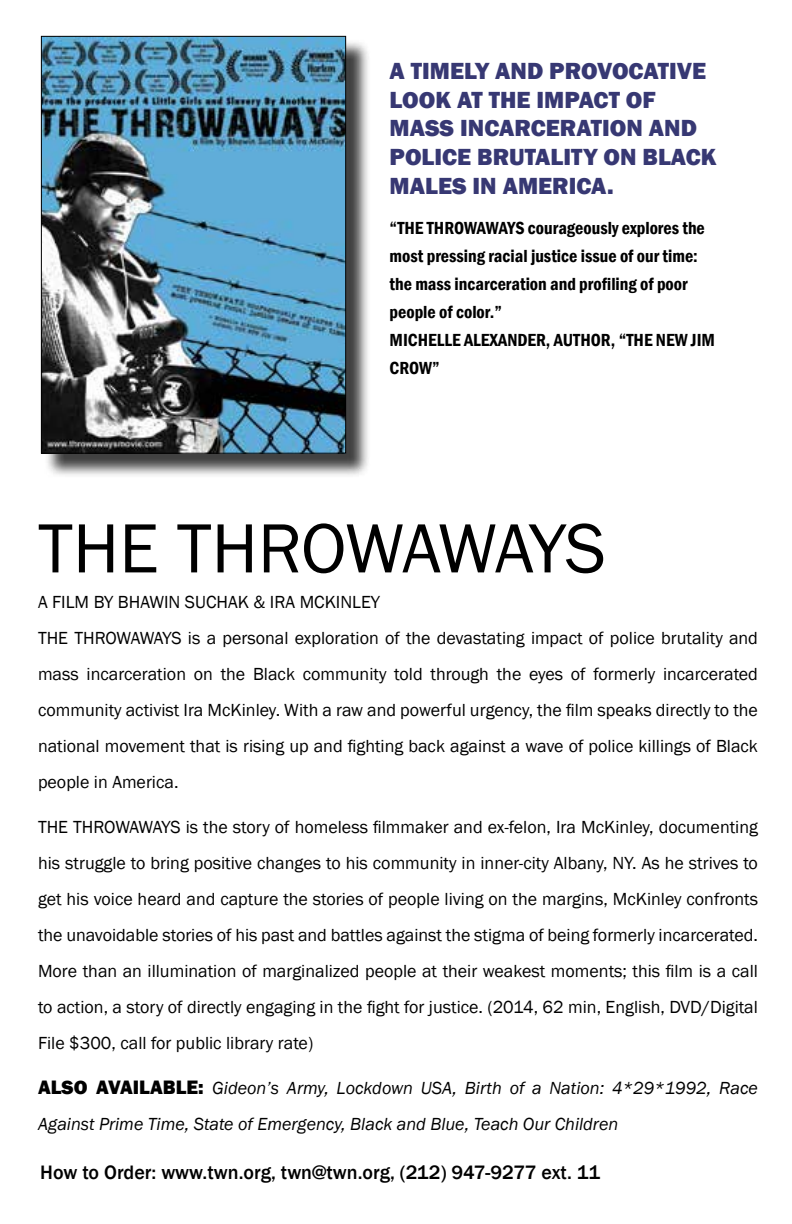
<style>
.page{position:relative;width:792px;height:1224px;background:#fff}
.page>*{position:absolute;margin:0;border:0;box-sizing:border-box;transform-origin:0 0}
.t1{font:72px "Franklin Gothic";letter-spacing:-.015em;color:#000}
.t2{font:800 24px/28.8px "Franklin Gothic";color:#373873}
.t3{font:500 20px "Franklin Gothic";color:#000}
.t4{font:18px/36px "Franklin Gothic";color:#000}
.t5{font:600 condensed 18px/28px "Franklin Gothic";color:#000}
.t6{font:italic 18px/36px "Franklin Gothic";color:#000}
.s1{font-weight:800;font-style:normal;font-size:20px}
</style>
<div class="page">
<div style="left:44px;top:39px;width:327px;height:440px;background:#000;opacity:.75"></div>
<img style="left:43px;top:38px;width:301px;height:414px">
<div style="left:41px;top:36px;width:305px;height:418px;border:1px solid #000"></div>
<h2 class="t2" style="left:390px;top:56px;width:329px">A TIMELY AND PROVOCATIVE<br>LOOK AT THE IMPACT OF<br>MASS INCARCERATION AND<br>POLICE BRUTALITY ON BLACK<br>MALES IN AMERICA.</h2>
<p class="t5" style="left:390px;top:214px;width:327px">“THE THROWAWAYS courageously explores the most pressing racial justice issue of our time: the mass incarceration and profiling of poor people of color.”<br>MICHELLE ALEXANDER, AUTHOR, “THE NEW JIM CROW”</p>
<h1 class="t1" style="left:38px;top:504px;width:570px">THE THROWAWAYS</h1>
<p class="t4" style="left:38px;top:585px;width:722px">A FILM BY BHAWIN SUCHAK &amp; IRA MCKINLEY<br>THE THROWAWAYS is a personal exploration of the devastating impact of police brutality and mass incarceration on the Black community told through the eyes of formerly incarcerated community activist Ira McKinley. With a raw and powerful urgency, the film speaks directly to the national movement that is rising up and fighting back against a wave of police killings of Black people in America.</p>
<p class="t4" style="left:38px;top:810px;width:722px;text-align:justify">THE THROWAWAYS is the story of homeless filmmaker and ex-felon, Ira McKinley, documenting his struggle to bring positive changes to his community in inner-city Albany, NY. As he strives to get his voice heard and capture the stories of people living on the margins, McKinley confronts the unavoidable stories of his past and battles against the stigma of being formerly incarcerated.<br>More than an illumination of marginalized people at their weakest moments; this film is a call to action, a story of directly engaging in the fight for justice. (2014, 62 min, English, DVD/Digital File $300, call for public library rate)</p>
<p class="t6" style="left:38px;top:1071px;width:722px"><span class="s1">ALSO AVAILABLE:</span> Gideon’s Army, Lockdown USA, Birth of a Nation: 4*29*1992, Race<br>Against Prime Time, State of Emergency, Black and Blue, Teach Our Children</p>
<p class="t3" style="left:40px;top:1160px;width:561px">How to Order: www.twn.org, twn@twn.org, (212) 947-9277 ext. 11</p>
</div>
